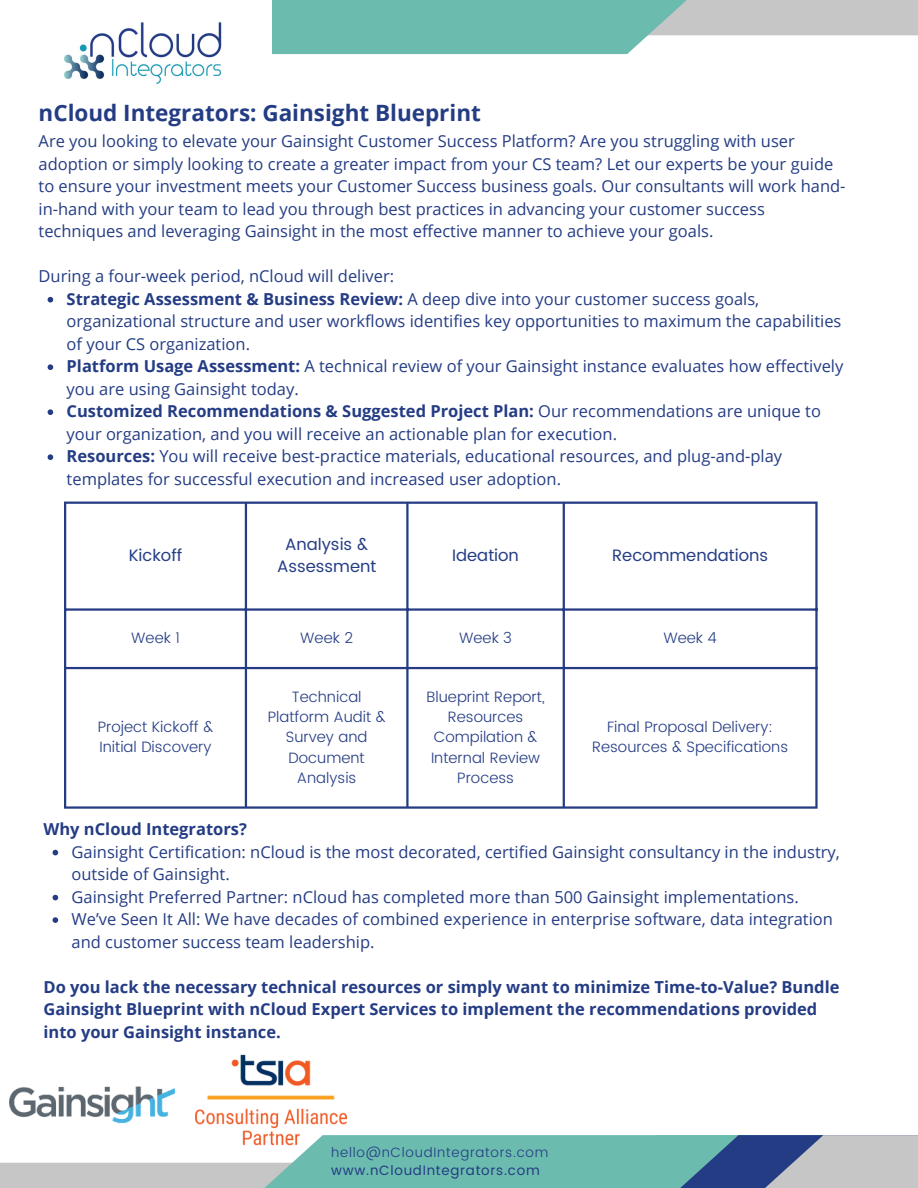
<style>
.page{position:relative;width:918px;height:1188px;background:#fff}
.page>*{position:absolute;margin:0;border:0;box-sizing:border-box;transform-origin:0 0}
.t1{font:700 22.5px "Open Sans";color:#243c84}
.t2{font:16.5px/22.5px "Open Sans";color:#243c84}
.t3{font:700 16.5px/22.5px "Open Sans";color:#243c84}
.t4{font:16.5px/22.5px "Poppins";color:#243c84;text-align:center}
.t5{font:300 15px/20.2px "Poppins";color:#243c84;text-align:center}
.t6{font:300 13.5px "Poppins";letter-spacing:.055em;color:#243c84}
.t7{font:13.5px "Poppins";letter-spacing:.055em;color:#243c84}
.s1{font-weight:700}
</style>
<div class="page">
<svg style="left:272px;top:0;width:646px;height:54px;background:#98c7c0"></svg>
<svg style="left:0;top:1135px;width:918px;height:53px;background:#8bb6b7"></svg>
<img style="left:64px;top:22px;width:158px;height:61px">
<img style="left:9px;top:1086px;width:166px;height:68px">
<hr style="left:64px;top:504px;width:2px;height:302px;background:#243c84">
<hr style="left:245px;top:504px;width:2px;height:302px;background:#243c84">
<hr style="left:406px;top:504px;width:3px;height:302px;background:#243c84">
<hr style="left:563px;top:504px;width:2px;height:302px;background:#243c84">
<hr style="left:815px;top:504px;width:3px;height:302px;background:#243c84">
<hr style="left:64px;top:502px;width:754px;height:2px;background:#243c84">
<hr style="left:64px;top:608px;width:754px;height:3px;background:#243c84">
<hr style="left:64px;top:667px;width:754px;height:2px;background:#243c84">
<hr style="left:64px;top:806px;width:754px;height:3px;background:#243c84">
<img style="left:196px;top:1054px;width:151px;height:99px">
<svg style="left:53px;top:850px;width:5px;height:5px"></svg>
<svg style="left:53px;top:895px;width:5px;height:5px"></svg>
<svg style="left:53px;top:917px;width:5px;height:6px"></svg>
<svg style="left:48px;top:297px;width:5px;height:6px"></svg>
<svg style="left:48px;top:364px;width:5px;height:6px"></svg>
<svg style="left:48px;top:409px;width:5px;height:6px"></svg>
<svg style="left:48px;top:454px;width:5px;height:6px"></svg>
<h1 class="t1" style="left:39px;top:97px;width:444px">nCloud Integrators: Gainsight Blueprint</h1>
<p class="t2" style="left:39px;top:130px;width:809px">Are you looking to elevate your Gainsight Customer Success Platform? Are you struggling with user adoption or simply looking to create a greater impact from your CS team? Let our experts be your guide to ensure your investment meets your Customer Success business goals. Our consultants will work hand&shy;in-hand with your team to lead you through best practices in advancing your customer success techniques and leveraging Gainsight in the most effective manner to achieve your goals.</p>
<p class="t2" style="left:39px;top:265px;width:357px">During a four-week period, nCloud will deliver:</p>
<p class="t2" style="left:67px;top:287px;width:778px"><span class="s1">Strategic Assessment &amp; Business Review:</span> A deep dive into your customer success goals, organizational structure and user workflows identifies key opportunities to maximum the capabilities of your CS organization.<br><span class="s1">Platform Usage Assessment:</span> A technical review of your Gainsight instance evaluates how effectively you are using Gainsight today.<br><span class="s1">Customized Recommendations &amp; Suggested Project Plan:</span> Our recommendations are unique to your organization, and you will receive an actionable plan for execution.<br><span class="s1">Resources:</span> You will receive best-practice materials, educational resources, and plug-and-play templates for successful execution and increased user adoption.</p>
<p class="t4" style="left:129px;top:544px;width:55px">Kickoff</p>
<p class="t4" style="left:277px;top:533px;width:101px">Analysis &amp;<br>Assessment</p>
<p class="t4" style="left:452px;top:544px;width:68px">Ideation</p>
<p class="t4" style="left:612px;top:544px;width:157px">Recommendations</p>
<p class="t5" style="left:131px;top:628px;width:50px">Week 1</p>
<p class="t5" style="left:300px;top:628px;width:54px">Week 2</p>
<p class="t5" style="left:459px;top:628px;width:54px">Week 3</p>
<p class="t5" style="left:663px;top:628px;width:55px">Week 4</p>
<p class="t5" style="left:98px;top:717px;width:117px;text-align:left">Project Kickoff &amp;<br>Initial Discovery</p>
<p class="t3" style="left:44px;top:818px;width:205px">Why nCloud Integrators?</p>
<p class="t5" style="left:268px;top:687px;width:119px">Technical<br>Platform Audit &amp;<br>Survey and<br>Document<br>Analysis</p>
<p class="t5" style="left:427px;top:687px;width:120px">Blueprint Report,<br>Resources<br>Compilation &amp;<br>Internal Review<br>Process</p>
<p class="t5" style="left:592px;top:717px;width:198px">Final Proposal Delivery:<br>Resources &amp; Specifications</p>
<p class="t2" style="left:72px;top:840px;width:770px">Gainsight Certification: nCloud is the most decorated, certified Gainsight consultancy in the industry, outside of Gainsight.<br>Gainsight Preferred Partner: nCloud has completed more than 500 Gainsight implementations.<br>We’ve Seen It All: We have decades of combined experience in enterprise software, data integration and customer success team leadership.</p>
<p class="t3" style="left:44px;top:975px;width:797px">Do you lack the necessary technical resources or simply want to minimize Time-to-Value? Bundle<br>Gainsight Blueprint with nCloud Expert Services to implement the recommendations provided into your Gainsight instance.</p>
<p class="t6" style="left:331px;top:1144px;width:219px">hello@nCloudIntegrators.com</p>
<p class="t7" style="left:331px;top:1162px;width:210px">www.nCloudIntegrators.com</p>
</div>
